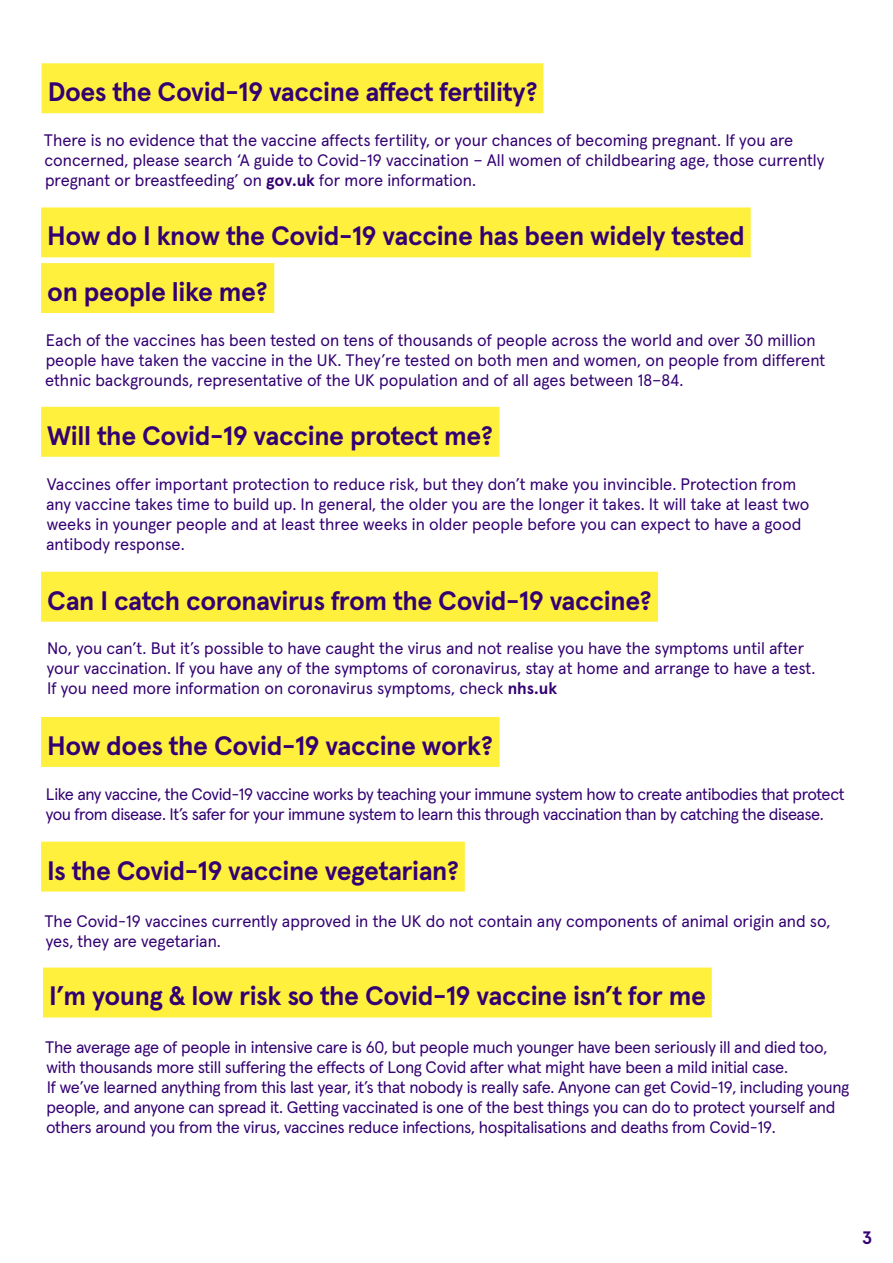
<style>
.page{position:relative;width:893px;height:1263px;background:#fff}
.page>*{position:absolute;margin:0;border:0;box-sizing:border-box;transform-origin:0 0}
.t1{font:700 26.7px/55.7px "Apercu Pro";letter-spacing:-.015em;color:#330072}
.t2{font:700 18px "Apercu Pro";color:#330072}
.t3{font:16.65px/20px "Apercu Pro";letter-spacing:-.01em;color:#330072}
.s1{font-weight:700}
</style>
<div class="page">
<div style="left:41px;top:207px;width:710px;height:50px;background:#fff03e"></div>
<div style="left:41px;top:263px;width:233px;height:50px;background:#fff03e"></div>
<div style="left:41px;top:407px;width:459px;height:50px;background:#fff03e"></div>
<div style="left:41px;top:572px;width:617px;height:50px;background:#fff03e"></div>
<div style="left:41px;top:717px;width:459px;height:50px;background:#fff03e"></div>
<div style="left:41px;top:842px;width:424px;height:49px;background:#fff03e"></div>
<div style="left:43px;top:967px;width:669px;height:50px;background:#fff03e"></div>
<div style="left:41px;top:63px;width:502px;height:50px;background:#fff03e"></div>
<h1 class="t1" style="left:48px;top:62px;width:491px">Does the Covid-19 vaccine affect fertility?</h1>
<p class="t3" style="left:44px;top:129px;width:782px">There is no evidence that the vaccine affects fertility, or your chances of becoming pregnant. If you are concerned, please search ‘A guide to Covid-19 vaccination – All women of childbearing age, those currently pregnant or breastfeeding’ on <span class="s1">gov.uk</span> for more information.</p>
<h1 class="t1" style="left:47px;top:206px;width:699px">How do I know the Covid-19 vaccine has been widely tested on people like me?</h1>
<p class="t3" style="left:45px;top:329px;width:782px">Each of the vaccines has been tested on tens of thousands of people across the world and over 30 million people have taken the vaccine in the UK. They’re tested on both men and women, on people from different ethnic backgrounds, representative of the UK population and of all ages between 18–84.</p>
<h1 class="t1" style="left:47px;top:406px;width:447px">Will the Covid-19 vaccine protect me?</h1>
<p class="t3" style="left:46px;top:472px;width:765px">Vaccines offer important protection to reduce risk, but they don’t make you invincible. Protection from any vaccine takes time to build up. In general, the older you are the longer it takes. It will take at least two weeks in younger people and at least three weeks in older people before you can expect to have a good antibody response.</p>
<h1 class="t1" style="left:47px;top:571px;width:606px">Can I catch coronavirus from the Covid-19 vaccine?</h1>
<p class="t3" style="left:47px;top:637px;width:770px">No, you can’t. But it’s possible to have caught the virus and not realise you have the symptoms until after your vaccination. If you have any of the symptoms of coronavirus, stay at home and arrange to have a test.<br>If you need more information on coronavirus symptoms, check <span class="s1">nhs.uk</span></p>
<h1 class="t1" style="left:47px;top:716px;width:447px">How does the Covid-19 vaccine work?</h1>
<p class="t3" style="left:46px;top:783px;width:800px">Like any vaccine, the Covid-19 vaccine works by teaching your immune system how to create antibodies that protect you from disease. It’s safer for your immune system to learn this through vaccination than by catching the disease.</p>
<h1 class="t1" style="left:47px;top:840px;width:413px">Is the Covid-19 vaccine vegetarian?</h1>
<p class="t3" style="left:44px;top:910px;width:788px">The Covid-19 vaccines currently approved in the UK do not contain any components of animal origin and so, yes, they are vegetarian.</p>
<h1 class="t1" style="left:49px;top:966px;width:658px">I’m young &amp; low risk so the Covid-19 vaccine isn’t for me</h1>
<p class="t3" style="left:45px;top:1035px;width:806px">The average age of people in intensive care is 60, but people much younger have been seriously ill and died too, with thousands more still suffering the effects of Long Covid after what might have been a mild initial case.<br>If we’ve learned anything from this last year, it’s that nobody is really safe. Anyone can get Covid-19, including young people, and anyone can spread it. Getting vaccinated is one of the best things you can do to protect yourself and others around you from the virus, vaccines reduce infections, hospitalisations and deaths from Covid-19.</p>
<p class="t2" style="left:862px;top:1224px;width:11px">3</p>
</div>
